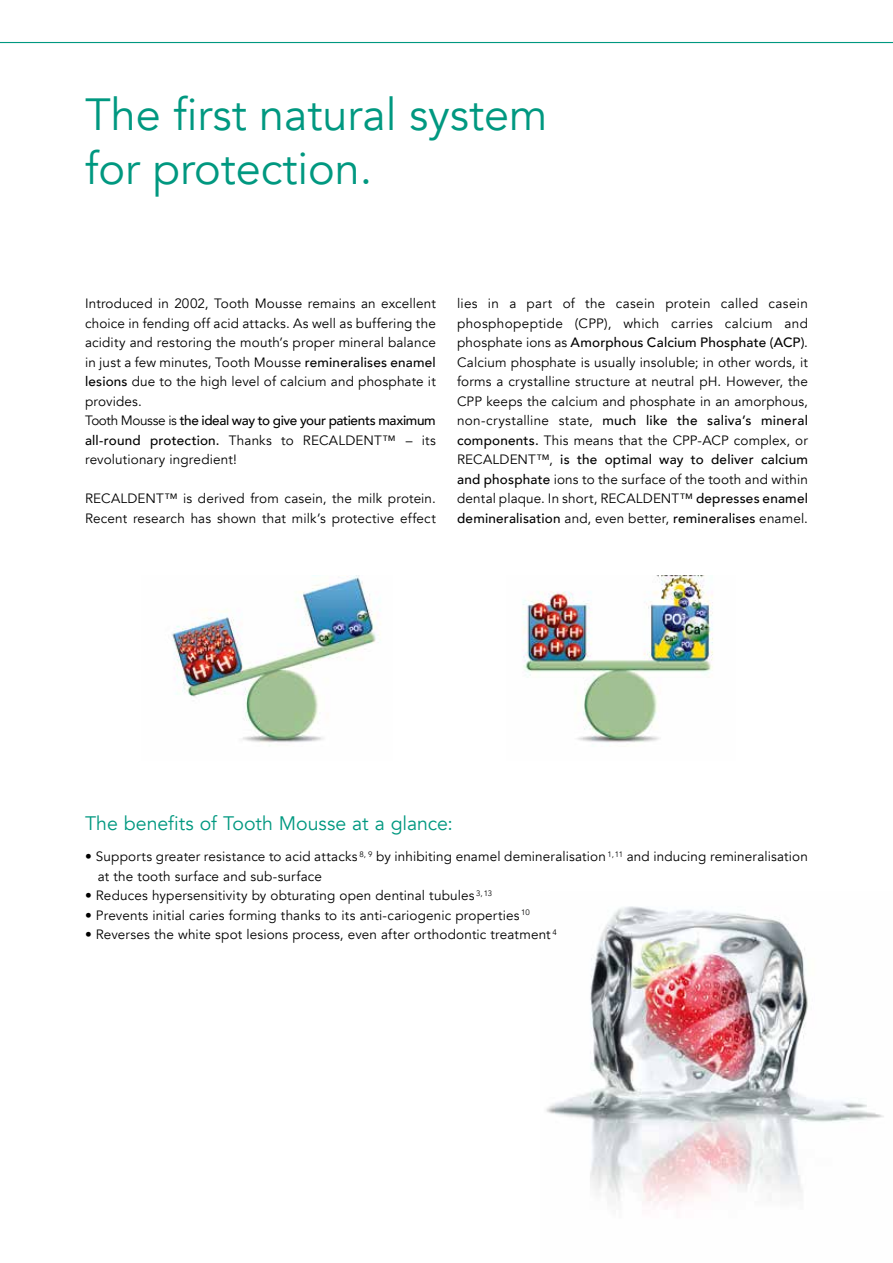
<style>
.page{position:relative;width:893px;height:1263px;background:#fff}
.page>*{position:absolute;margin:0;border:0;box-sizing:border-box;transform-origin:0 0}
.t1{font:45px/54px "Avenir";color:#009880}
.t2{font:19.5px "Avenir";letter-spacing:-.005em;color:#009880}
.t3{font:13.5px/19.5px "Avenir";letter-spacing:.01em;color:#000}
.s1{font-weight:500}
</style>
<div class="page">
<img style="left:546px;top:906px;width:338px;height:302px">
<img style="left:172px;top:576px;width:209px;height:170px">
<img style="left:522px;top:576px;width:192px;height:167px">
<svg style="left:0;top:42px;width:893px;height:2px;background:#74c7ba"></svg>
<h1 class="t1" style="left:85px;top:88px;width:464px">The first natural system for protection.</h1>
<p class="t3" style="left:85px;top:294px;width:352px">Introduced in 2002, Tooth Mousse remains an excellent choice in fending off acid attacks. As well as buffering the acidity and restoring the mouth’s proper mineral balance in just a few minutes, Tooth Mousse <span class="s1">remineralises enamel lesions</span> due to the high level of calcium and phosphate it provides.<br>Tooth Mousse is <span class="s1">the ideal way to give your patients maximum all-round protection.</span> Thanks to RECALDENT™ – its revolutionary ingredient!</p>
<p class="t3" style="left:85px;top:489px;width:352px">RECALDENT™ is derived from casein, the milk protein.<br>Recent research has shown that milk’s protective effect</p>
<p class="t3" style="left:457px;top:294px;width:352px;text-align:justify">lies in a part of the casein protein called casein phosphopeptide (CPP), which carries calcium and phosphate ions as <span class="s1">Amorphous Calcium Phosphate (ACP)</span>.<br>Calcium phosphate is usually insoluble; in other words, it forms a crystalline structure at neutral pH. However, the CPP keeps the calcium and phosphate in an amorphous, non-crystalline state, <span class="s1">much like the saliva’s mineral components.</span> This means that the CPP-ACP complex, or RECALDENT™, <span class="s1">is the optimal way to deliver calcium and phosphate</span> ions to the surface of the tooth and within dental plaque. In short, RECALDENT™ <span class="s1">depresses enamel demineralisation</span> and, even better, <span class="s1">remineralises</span> enamel.</p>
<h2 class="t2" style="left:85px;top:811px;width:369px">The benefits of Tooth Mousse at a glance:</h2>
<p class="t3" style="left:98px;top:847px;width:712px;text-indent:-13px">• Supports greater resistance to acid attacks <sup>8,</sup> <sup>9</sup> by inhibiting enamel demineralisation <sup>1,11</sup> and inducing remineralisation at the tooth surface and sub-surface</p>
<p class="t3" style="left:85px;top:886px;width:409px">• Reduces hypersensitivity by obturating open dentinal tubules <sup>3,13</sup></p>
<p class="t3" style="left:85px;top:906px;width:446px">• Prevents initial caries forming thanks to its anti-cariogenic properties <sup>10</sup></p>
<p class="t3" style="left:85px;top:925px;width:473px">• Reverses the white spot lesions process, even after orthodontic treatment <sup>4</sup></p>
</div>
